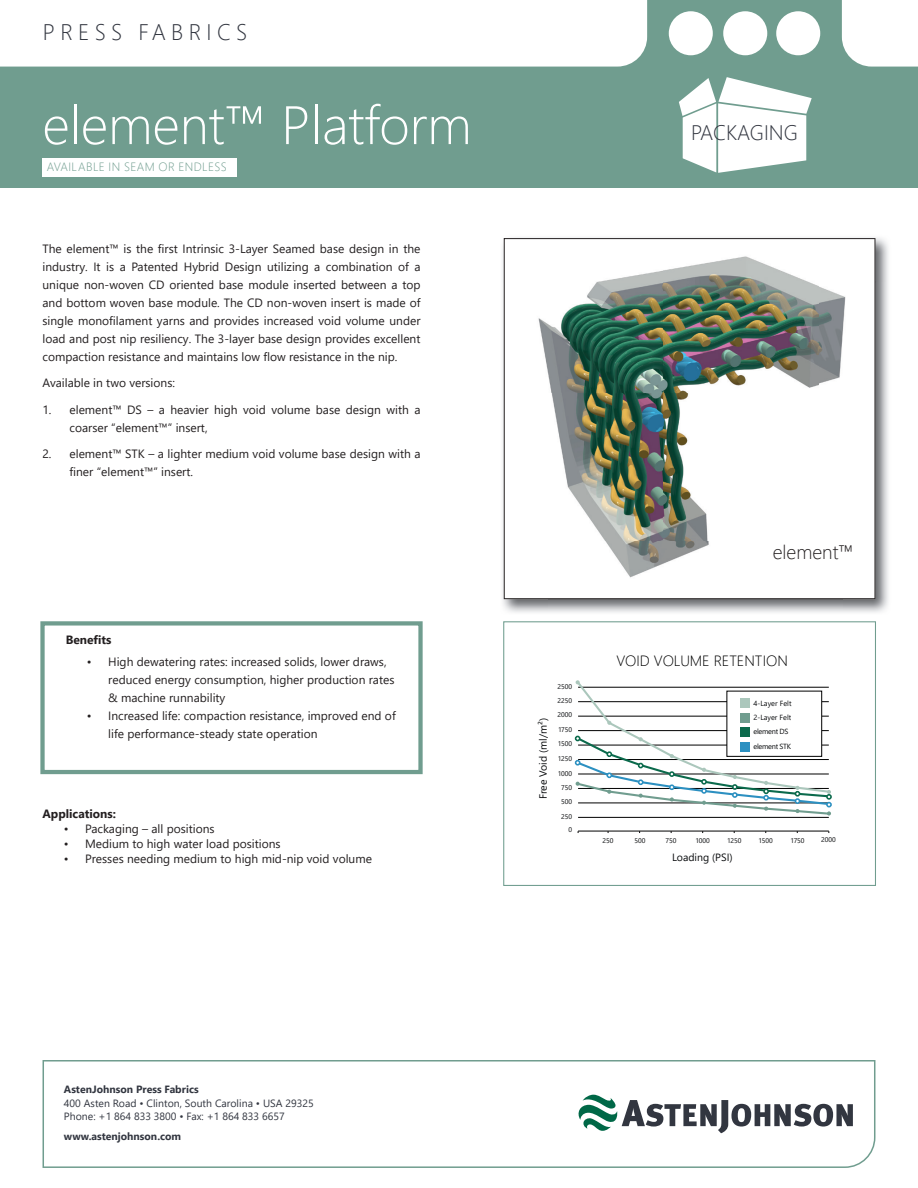
<style>
.page{position:relative;width:918px;height:1188px;background:#fff}
.page>*{position:absolute;margin:0;border:0;box-sizing:border-box;transform-origin:0 0}
.t1{font:300 54px "Segoe UI";color:#fff}
.t2{font:300 22.5px "Segoe UI";letter-spacing:.235em;color:#323640}
.t3{font:300 21px "Segoe UI";color:#323640}
.t4{font:300 19.5px "Segoe UI";color:#231f20}
.t5{font:300 14.85px "Segoe UI";color:#000001}
.t6{font:12px/18px "Segoe UI";color:#231f20}
.t7{font:300 12px "Segoe UI";letter-spacing:.035em;color:#709d8f}
.t8{font:700 12px "Segoe UI";color:#231f20}
.t9{font:10.5px/13.5px "Segoe UI";color:#323640}
.t10{font:700 10.5px "Segoe UI";color:#323640}
.t11{font:10.5px "Segoe UI";color:#090b0d}
.t12{font:7.35px "Segoe UI";color:#090b0d}
.t13{font:7.35px/14.9px "Segoe UI";letter-spacing:-.04em;color:#090b0d}
.t14{font:6.75px/14.4px "Segoe UI";color:#090b0d;text-align:right}
</style>
<div class="page">
<img style="left:502px;top:237px;width:387px;height:45px">
<img style="left:502px;top:282px;width:47px;height:331px">
<img style="left:843px;top:282px;width:46px;height:331px">
<img style="left:549px;top:599px;width:294px;height:14px">
<svg style="left:504px;top:238px;width:371px;height:361px"></svg>
<div style="left:0;top:0;width:918px;height:187px;background:#709d8f"></div>
<div style="left:0;top:0;width:647px;height:67px;background:#fff"></div>
<div style="left:842px;top:0;width:76px;height:67px;background:#fff"></div>
<svg style="left:42px;top:1060px;width:834px;height:108px"></svg>
<svg style="left:579px;top:1095px;width:274px;height:38px"></svg>
<div style="left:669px;top:11px;width:44px;height:44px;background:#fff;border-radius:50%"></div>
<div style="left:723px;top:11px;width:44px;height:44px;background:#fff;border-radius:50%"></div>
<div style="left:776px;top:11px;width:44px;height:44px;background:#fff;border-radius:50%"></div>
<div style="left:40px;top:621px;width:383px;height:153px;border:4px solid #709d8f"></div>
<hr style="left:578px;top:831px;width:251px;height:1px;background:#000001">
<hr style="left:578px;top:817px;width:251px;height:1px;background:#000001">
<svg style="left:575px;top:680px;width:257px;height:136px"></svg>
<div style="left:503px;top:621px;width:373px;height:265px;border:1px solid #709d8f"></div>
<img style="left:509px;top:247px;width:363px;height:343px">
<div style="left:43px;top:158px;width:194px;height:19px;background:#fff"></div>
<svg style="left:679px;top:77px;width:133px;height:96px"></svg>
<h2 class="t2" style="left:43px;top:11px;width:206px">PRESS FABRICS</h2>
<h1 class="t1" style="left:43px;top:74px;width:431px">element™ Platform</h1>
<p class="t7" style="left:47px;top:156px;width:181px">AVAILABLE IN SEAM OR ENDLESS</p>
<p class="t6" style="left:43px;top:238px;width:380px;text-align:justify">The element™ is the first Intrinsic 3-Layer Seamed base design in the industry. It is a Patented Hybrid Design utilizing a combination of a unique non-woven CD oriented base module inserted between a top and bottom woven base module. The CD non-woven insert is made of single monofilament yarns and provides increased void volume under load and post nip resiliency. The 3-layer base design provides excellent compaction resistance and maintains low flow resistance in the nip.</p>
<p class="t6" style="left:43px;top:373px;width:134px">Available in two versions:</p>
<p class="t6" style="left:70px;top:399px;width:353px;text-indent:-27px">1. element™ DS – a heavier high void volume base design with a coarser “element™” insert,</p>
<p class="t6" style="left:70px;top:444px;width:353px;text-indent:-27px">2. element™ STK – a lighter medium void volume base design with a finer “element™” insert.</p>
<p class="t8" style="left:66px;top:628px;width:47px">Benefits</p>
<p class="t6" style="left:108px;top:652px;width:288px;text-indent:-21px">• High dewatering rates: increased solids, lower draws, reduced energy consumption, higher production rates &amp; machine runnability</p>
<p class="t6" style="left:108px;top:706px;width:289px;text-indent:-21px">• Increased life: compaction resistance, improved end of life performance-steady state operation</p>
<p class="t8" style="left:43px;top:803px;width:75px">Applications:</p>
<p class="t6" style="left:64px;top:819px;width:152px">• Packaging – all positions</p>
<p class="t6" style="left:64px;top:834px;width:218px">• Medium to high water load positions</p>
<p class="t6" style="left:64px;top:849px;width:310px">• Presses needing medium to high mid-nip void volume</p>
<h3 class="t3" style="left:691px;top:113px;width:108px">PACKAGING</h3>
<h3 class="t4" style="left:773px;top:534px;width:82px">element™</h3>
<p class="t11" style="left:533px;top:799px;width:83px;rotate:-90deg">Free Void (ml/m²)</p>
<p class="t14" style="left:557px;top:678px;width:16px;text-align:justify">2500<br>2250<br>2000</p>
<p class="t14" style="left:558px;top:722px;width:15px">1750</p>
<p class="t14" style="left:558px;top:736px;width:16px">1500</p>
<p class="t14" style="left:558px;top:751px;width:16px">1250</p>
<p class="t14" style="left:558px;top:765px;width:16px">1000</p>
<p class="t14" style="left:561px;top:780px;width:12px">750</p>
<p class="t14" style="left:561px;top:794px;width:12px">500</p>
<p class="t14" style="left:561px;top:809px;width:12px;line-height:13px">250<br>0</p>
<p class="t5" style="left:616px;top:647px;width:173px">VOID VOLUME RETENTION</p>
<p class="t12" style="left:753px;top:696px;width:40px">4-Layer Felt</p>
<p class="t12" style="left:753px;top:711px;width:39px">2-Layer Felt</p>
<p class="t13" style="left:753px;top:724px;width:39px">element DS element STK</p>
<p class="t14" style="left:602px;top:833px;width:12px">250</p>
<p class="t14" style="left:634px;top:833px;width:12px">500</p>
<p class="t14" style="left:666px;top:833px;width:12px">750</p>
<p class="t14" style="left:696px;top:833px;width:16px">1000</p>
<p class="t14" style="left:727px;top:833px;width:16px">1250</p>
<p class="t14" style="left:759px;top:833px;width:16px">1500</p>
<p class="t14" style="left:791px;top:833px;width:15px">1750</p>
<p class="t14" style="left:821px;top:832px;width:16px">2000</p>
<p class="t11" style="left:672px;top:848px;width:62px">Loading (PSI)</p>
<p class="t10" style="left:64px;top:1079px;width:136px">AstenJohnson Press Fabrics</p>
<p class="t9" style="left:64px;top:1095px;width:251px">400 Asten Road • Clinton, South Carolina • USA 29325<br>Phone: +1 864 833 3800 • Fax: +1 864 833 6657</p>
<p class="t10" style="left:64px;top:1126px;width:119px">www.astenjohnson.com</p>
</div>
